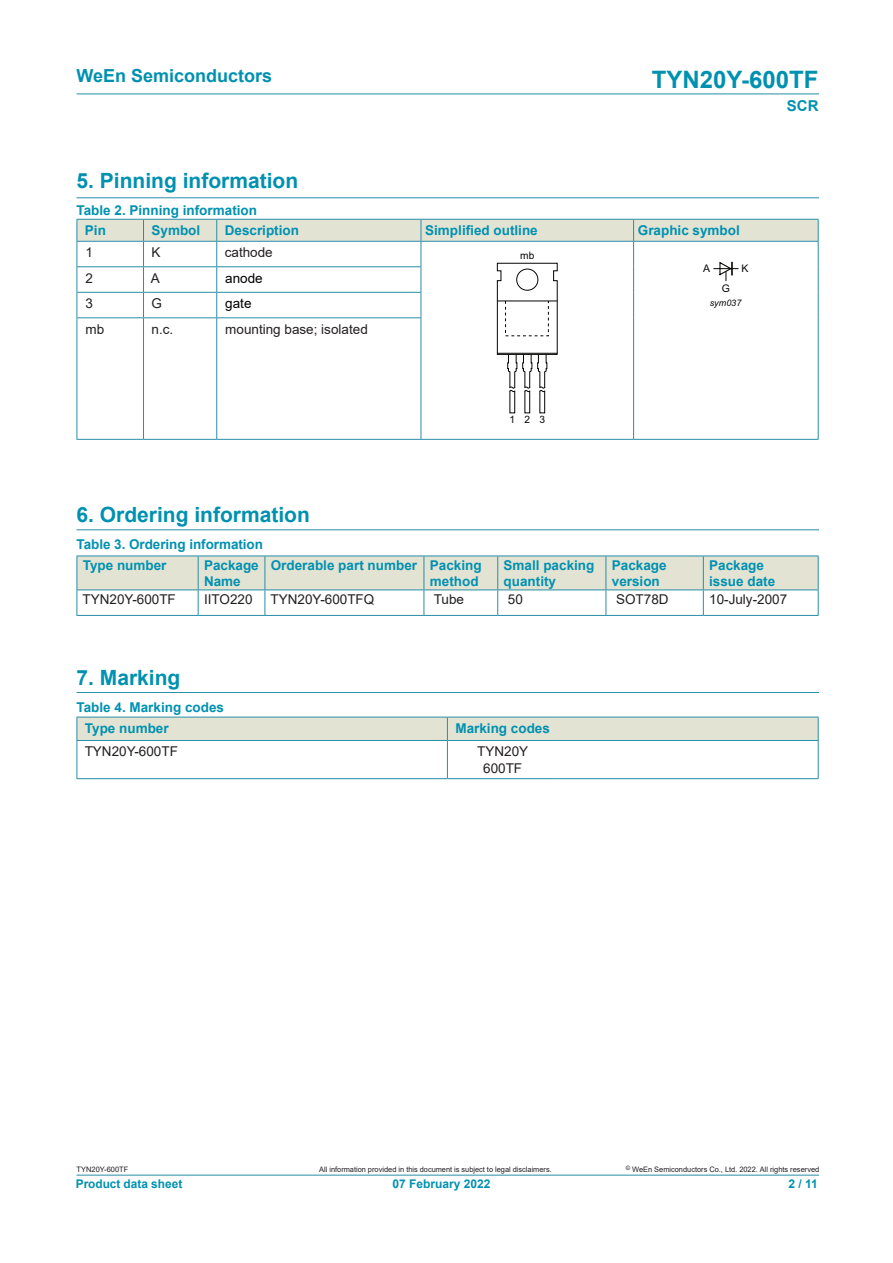
<style>
.page{position:relative;width:893px;height:1263px;background:#fff}
.page>*{position:absolute;margin:0;border:0;box-sizing:border-box;transform-origin:0 0}
.t1{font:700 24px "Arial";color:#0091b0}
.DS1{font:700 21px "Arial";color:#0091b0}
.t2{font:700 18px "Arial";color:#0091b0}
.t3{font:700 15px "Arial";color:#0091b0}
.t4{font:700 13.5px "Arial";color:#0091b0}
.t5{font:13.5px "Arial";color:#231f20}
.t6{font:13.5px "Arial";color:#000}
.t7{font:700 12px "Arial";color:#0091b0}
.t8{font:10.5px "Arial";color:#040503}
.t9{font:10.2px "Arial";color:#040503}
.t10{font:italic 9px "Arial";letter-spacing:.005em;color:#040503}
.t11{font:7.5px "Arial";letter-spacing:-.005em;color:#231f20}
</style>
<div class="page">
<hr style="left:77px;top:94px;width:742px;height:1px;background:#288ea6">
<hr style="left:77px;top:1175px;width:742px;height:1px;background:#288ea6">
<hr style="left:633px;top:318px;width:1px;height:121px;background:#288ea6">
<hr style="left:818px;top:318px;width:1px;height:121px;background:#288ea6">
<hr style="left:77px;top:318px;width:1px;height:121px;background:#288ea6">
<hr style="left:143px;top:318px;width:1px;height:121px;background:#288ea6">
<hr style="left:216px;top:318px;width:1px;height:121px;background:#288ea6">
<hr style="left:421px;top:318px;width:1px;height:121px;background:#288ea6">
<hr style="left:77px;top:439px;width:67px;height:1px;background:#288ea6">
<hr style="left:144px;top:439px;width:73px;height:1px;background:#288ea6">
<hr style="left:217px;top:439px;width:204px;height:1px;background:#288ea6">
<hr style="left:421px;top:439px;width:213px;height:1px;background:#288ea6">
<hr style="left:634px;top:439px;width:185px;height:1px;background:#288ea6">
<svg style="left:77px;top:219px;width:742px;height:195px"></svg>
<hr style="left:77px;top:197px;width:742px;height:1px;background:#288ea6">
<hr style="left:77px;top:529px;width:742px;height:1px;background:#288ea6">
<svg style="left:77px;top:556px;width:742px;height:59px"></svg>
<hr style="left:77px;top:615px;width:121px;height:1px;background:#288ea6">
<hr style="left:198px;top:615px;width:67px;height:1px;background:#288ea6">
<hr style="left:265px;top:615px;width:159px;height:1px;background:#288ea6">
<hr style="left:424px;top:615px;width:74px;height:1px;background:#288ea6">
<hr style="left:498px;top:615px;width:108px;height:1px;background:#288ea6">
<hr style="left:606px;top:615px;width:97px;height:1px;background:#288ea6">
<hr style="left:703px;top:615px;width:116px;height:1px;background:#288ea6">
<hr style="left:77px;top:692px;width:742px;height:1px;background:#288ea6">
<svg style="left:77px;top:717px;width:742px;height:62px"></svg>
<hr style="left:558px;top:740px;width:261px;height:1px;background:#288ea6">
<hr style="left:818px;top:741px;width:1px;height:37px;background:#288ea6">
<hr style="left:558px;top:778px;width:261px;height:1px;background:#288ea6">
<h3 class="t2" style="left:77px;top:63px;width:197px">WeEn Semiconductors</h3>
<h1 class="t1" style="left:652px;top:62px;width:168px">TYN20Y-600TF</h1>
<p class="t3" style="left:787px;top:95px;width:33px">SCR</p>
<p class="DS1" style="left:77px;top:166px;width:223px">5. Pinning information</p>
<p class="t4" style="left:77px;top:201px;width:182px">Table 2. Pinning information</p>
<p class="t4" style="left:85px;top:221px;width:23px">Pin</p>
<p class="t4" style="left:152px;top:221px;width:50px">Symbol</p>
<p class="t4" style="left:225px;top:221px;width:76px">Description</p>
<p class="t4" style="left:425px;top:221px;width:114px">Simplified outline</p>
<p class="t4" style="left:638px;top:221px;width:104px">Graphic symbol</p>
<p class="t5" style="left:85px;top:243px;width:9px">1</p>
<p class="t5" style="left:152px;top:243px;width:11px">K</p>
<p class="t5" style="left:225px;top:243px;width:50px">cathode</p>
<p class="t9" style="left:520px;top:248px;width:16px">mb</p>
<p class="t5" style="left:85px;top:269px;width:9px">2</p>
<p class="t5" style="left:151px;top:269px;width:11px">A</p>
<p class="t6" style="left:225px;top:269px;width:39px">anode</p>
<p class="t5" style="left:85px;top:294px;width:9px">3</p>
<p class="t5" style="left:152px;top:294px;width:12px">G</p>
<p class="t6" style="left:225px;top:294px;width:28px">gate</p>
<p class="t5" style="left:85px;top:320px;width:20px">mb</p>
<p class="t5" style="left:152px;top:320px;width:23px">n.c.</p>
<p class="t5" style="left:225px;top:320px;width:144px">mounting base; isolated</p>
<p class="t9" style="left:510px;top:413px;width:22px">1 2</p>
<p class="t9" style="left:539px;top:413px;width:7px">3</p>
<p class="DS1" style="left:77px;top:500px;width:235px">6. Ordering information</p>
<p class="t4" style="left:77px;top:535px;width:188px">Table 3. Ordering information</p>
<p class="t4" style="left:83px;top:555px;width:85px">Type number</p>
<p class="t4" style="left:204px;top:555px;width:56px">Package</p>
<p class="t4" style="left:204px;top:572px;width:38px">Name</p>
<p class="t4" style="left:271px;top:555px;width:148px">Orderable part number</p>
<p class="t4" style="left:430px;top:555px;width:53px">Packing</p>
<p class="t4" style="left:430px;top:572px;width:50px">method</p>
<p class="t4" style="left:504px;top:555px;width:92px">Small packing</p>
<p class="t4" style="left:504px;top:572px;width:54px">quantity</p>
<p class="t4" style="left:612px;top:555px;width:56px">Package</p>
<p class="t4" style="left:612px;top:572px;width:50px">version</p>
<p class="t8" style="left:703px;top:262px;width:8px">A</p>
<p class="t8" style="left:742px;top:262px;width:8px">K</p>
<p class="t8" style="left:722px;top:282px;width:10px">G</p>
<p class="t10" style="left:710px;top:297px;width:33px">sym037</p>
<p class="t4" style="left:709px;top:555px;width:56px">Package</p>
<p class="t4" style="left:709px;top:572px;width:68px">issue date</p>
<p class="t5" style="left:83px;top:590px;width:95px">TYN20Y-600TF</p>
<p class="t5" style="left:204px;top:590px;width:50px">IITO220</p>
<p class="t5" style="left:271px;top:590px;width:105px">TYN20Y-600TFQ</p>
<p class="t5" style="left:434px;top:590px;width:32px">Tube</p>
<p class="t5" style="left:508px;top:590px;width:17px">50</p>
<p class="t5" style="left:616px;top:590px;width:54px">SOT78D</p>
<p class="t5" style="left:709px;top:590px;width:80px">10-July-2007</p>
<p class="DS1" style="left:77px;top:662px;width:105px">7. Marking</p>
<p class="t4" style="left:77px;top:697px;width:149px">Table 4. Marking codes</p>
<p class="t4" style="left:85px;top:719px;width:85px">Type number</p>
<p class="t4" style="left:455px;top:719px;width:96px">Marking codes</p>
<p class="t5" style="left:85px;top:742px;width:95px">TYN20Y-600TF</p>
<p class="t5" style="left:477px;top:742px;width:53px">TYN20Y</p>
<p class="t5" style="left:483px;top:758px;width:41px">600TF</p>
<p class="t11" style="left:77px;top:1164px;width:53px">TYN20Y-600TF</p>
<p class="t7" style="left:76px;top:1175px;width:108px">Product data sheet</p>
<p class="t11" style="left:319px;top:1164px;width:234px">All information provided in this document is subject to legal disclaimers.</p>
<p class="t11" style="left:626px;top:1164px;width:195px"><sup>©</sup> WeEn Semiconductors Co., Ltd. 2022. All rights reserved</p>
<p class="t7" style="left:392px;top:1175px;width:100px">07 February 2022</p>
<p class="t7" style="left:788px;top:1175px;width:31px">2 / 11</p>
</div>
